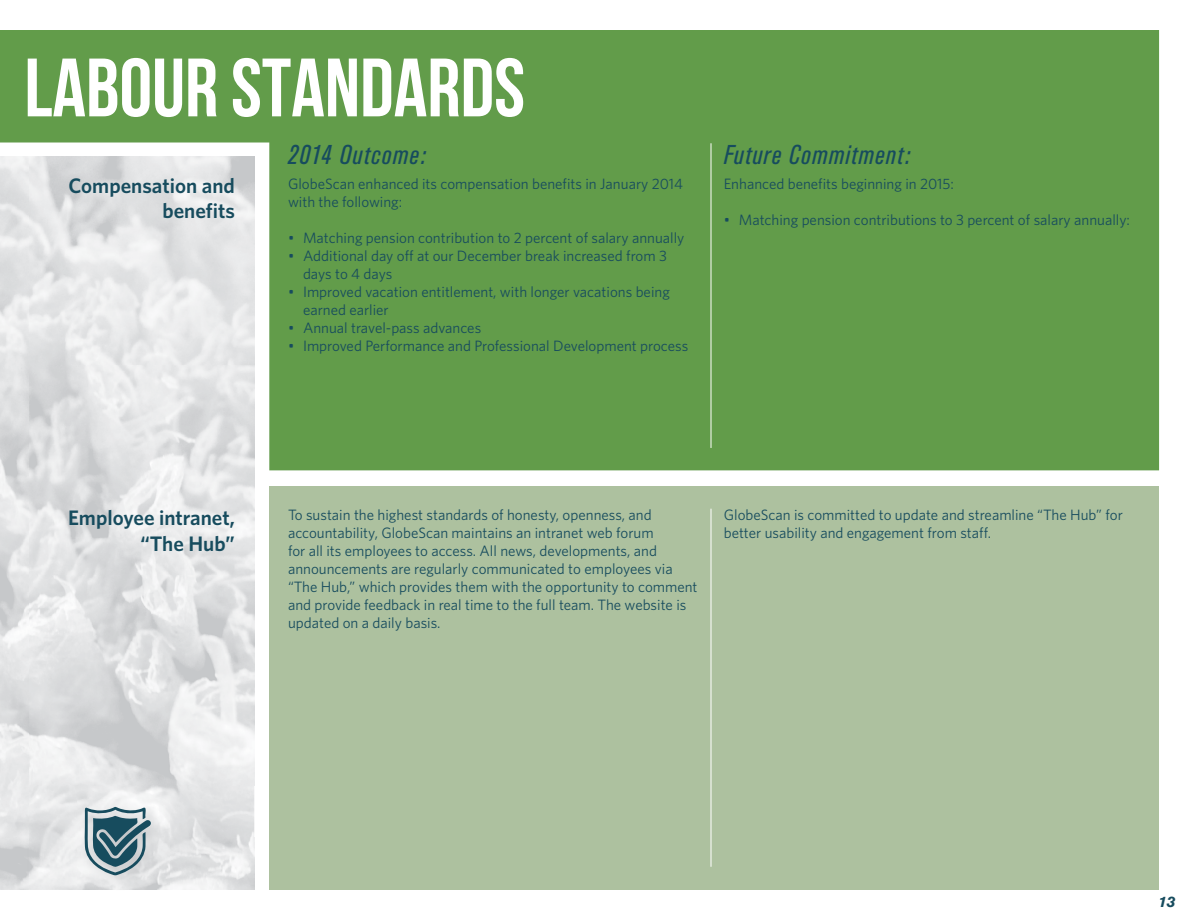
<style>
.page{position:relative;width:1188px;height:918px;background:#fff}
.page>*{position:absolute;margin:0;border:0;box-sizing:border-box;transform-origin:0 0}
.t1{font:700 82.5px "Bebas Neue";color:#fff}
.t2{font:italic condensed 27px "Akzidenz Grotesk Std";letter-spacing:.05em;color:#174c5e}
.t3{font:600 21px/25.2px "Whitney";color:#174c5e;text-align:right}
.t4{font:15px/18px "Whitney";color:#174c5e}
.t5{font:italic 700 15px "Akzidenz Grotesk Std";color:#174c5e}
</style>
<div class="page">
<div style="left:269px;top:486px;width:890px;height:403px;background:#adc19f"></div>
<div style="left:0;top:30px;width:1159px;height:440px;background:#629c4a"></div>
<img style="left:28px;top:157px;width:226px;height:628px">
<img style="left:28px;top:785px;width:90px;height:105px">
<img style="left:118px;top:785px;width:136px;height:52px">
<img style="left:169px;top:837px;width:85px;height:53px">
<img style="left:0;top:157px;width:28px;height:733px">
<img style="left:77px;top:799px;width:92px;height:91px">
<svg style="left:84px;top:806px;width:67px;height:69px;background:#7c97a0"></svg>
<hr style="left:711px;top:143px;width:1px;height:305px;background:#fff">
<hr style="left:711px;top:509px;width:1px;height:358px;background:#fff">
<h1 class="t1" style="left:24px;top:43px;width:502px">LABOUR STANDARDS</h1>
<h2 class="t2" style="left:288px;top:139px;width:139px">2014 Outcome:</h2>
<p class="t4" style="left:288px;top:174px;width:397px">GlobeScan enhanced its compensation benefits in January 2014 with the following:</p>
<p class="t4" style="left:288px;top:228px;width:398px">• Matching pension contribution to 2 percent of salary annually</p>
<p class="t4" style="left:303px;top:246px;width:365px;text-indent:-15px">• Additional day off at our December break increased from 3 days to 4 days</p>
<p class="t4" style="left:303px;top:282px;width:368px;text-indent:-15px">• Improved vacation entitlement, with longer vacations being earned earlier</p>
<p class="t4" style="left:288px;top:318px;width:195px">• Annual travel-pass advances</p>
<p class="t4" style="left:288px;top:336px;width:402px">• Improved Performance and Professional Development process</p>
<h3 class="t3" style="left:68px;top:172px;width:168px">Compensation and benefits</h3>
<h2 class="t2" style="left:724px;top:139px;width:188px">Future Commitment:</h2>
<p class="t4" style="left:724px;top:174px;width:232px">Enhanced benefits beginning in 2015:</p>
<p class="t4" style="left:724px;top:210px;width:408px">• Matching pension contributions to 3 percent of salary annually:</p>
<h3 class="t3" style="left:68px;top:505px;width:168px">Employee intranet, “The Hub”</h3>
<p class="t4" style="left:288px;top:506px;width:411px">To sustain the highest standards of honesty, openness, and accountability, GlobeScan maintains an intranet web forum<br>for all its employees to access. All news, developments, and announcements are regularly communicated to employees via “The Hub,” which provides them with the opportunity to comment and provide feedback in real time to the full team. The website is updated on a daily basis.</p>
<p class="t4" style="left:724px;top:506px;width:401px">GlobeScan is committed to update and streamline “The Hub” for better usability and engagement from staff.</p>
<p class="t5" style="left:1158px;top:893px;width:18px">13</p>
</div>
